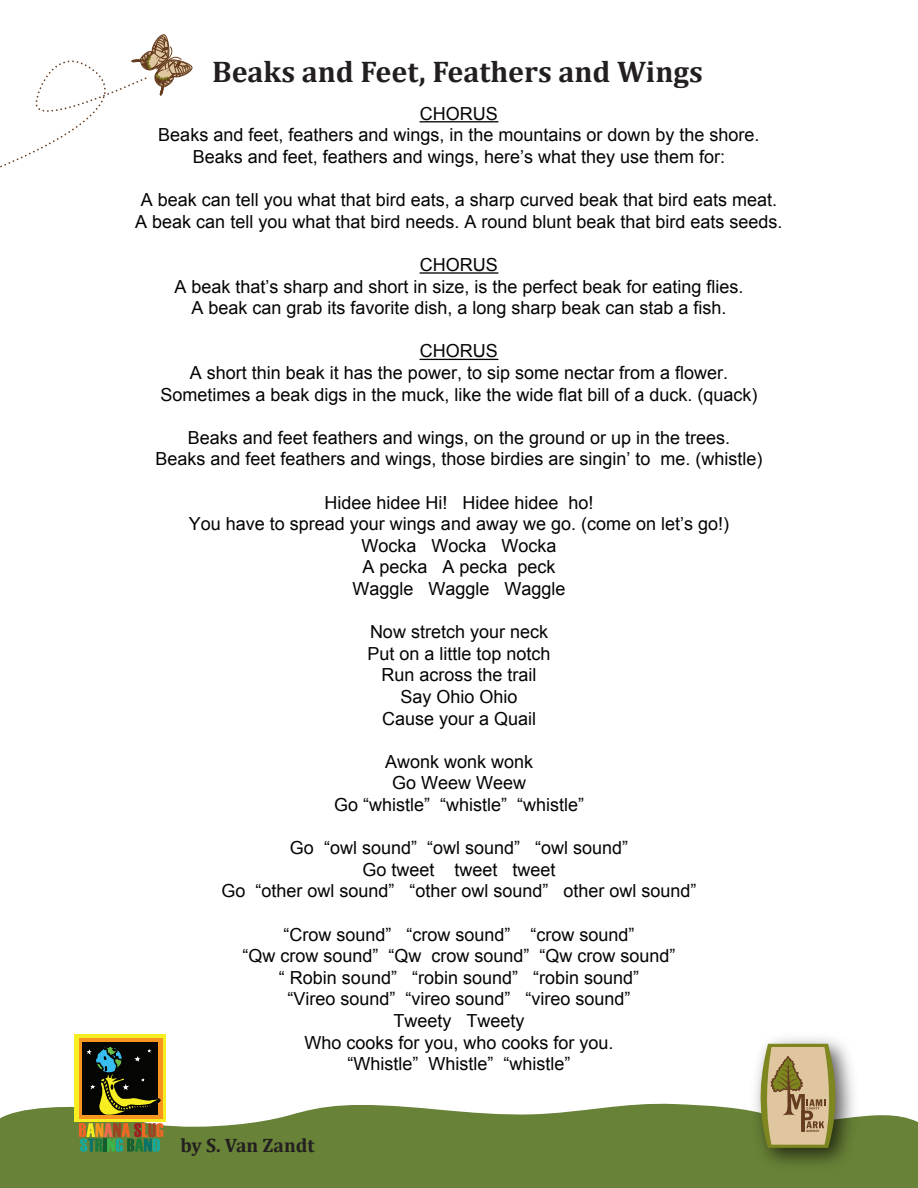
<style>
.page{position:relative;width:918px;height:1188px;background:#fff}
.page>*{position:absolute;margin:0;border:0;box-sizing:border-box;transform-origin:0 0}
.t1{font:700 30px "Cambria";color:#231f20}
.t2{font:700 19.5px "Cambria";color:#231f20}
.t3{font:18px/21.6px "Arial";color:#040503;text-align:center}
.t4{font:600 3.15px "Franklin Gothic";letter-spacing:.01em;color:#653c20}
</style>
<div class="page">
<svg style="left:0;top:1103px;width:918px;height:85px;background:#768e4a"></svg>
<img style="left:745px;top:1038px;width:119px;height:139px">
<svg style="left:761px;top:1044px;width:74px;height:104px;background:#b4a46f"></svg>
<svg style="left:0;top:34px;width:193px;height:134px"></svg>
<hr style="left:420px;top:121px;width:78px;height:1px;background:#040503">
<hr style="left:420px;top:272px;width:78px;height:2px;background:#040503">
<hr style="left:420px;top:359px;width:78px;height:1px;background:#040503">
<div style="left:74px;top:1034px;width:92px;height:88px;background:#f7ee22"></div>
<div style="left:79px;top:1038px;width:84px;height:81px;background:#f79520"></div>
<div style="left:82px;top:1042px;width:76px;height:73px;background:#050504"></div>
<svg style="left:87px;top:1046px;width:74px;height:69px"></svg>
<svg style="left:79px;top:1123px;width:84px;height:29px;background:#737c3f"></svg>
<h1 class="t1" style="left:212px;top:50px;width:492px">Beaks and Feet, Feathers and Wings</h1>
<p class="t3" style="left:158px;top:103px;width:603px">CHORUS<br>Beaks and feet, feathers and wings, in the mountains or down by the shore.<br>Beaks and feet, feathers and wings, here’s what they use them for:</p>
<p class="t3" style="left:135px;top:189px;width:649px">A beak can tell you what that bird eats, a sharp curved beak that bird eats meat.<br>A beak can tell you what that bird needs. A round blunt beak that bird eats seeds.</p>
<p class="t3" style="left:174px;top:254px;width:571px">CHORUS<br>A beak that’s sharp and short in size, is the perfect beak for eating flies.<br>A beak can grab its favorite dish, a long sharp beak can stab a fish.</p>
<p class="t3" style="left:160px;top:341px;width:599px">CHORUS<br>A short thin beak it has the power, to sip some nectar from a flower.<br>Sometimes a beak digs in the muck, like the wide flat bill of a duck. (quack)</p>
<p class="t3" style="left:155px;top:427px;width:609px">Beaks and feet feathers and wings, on the ground or up in the trees.<br>Beaks and feet feathers and wings, those birdies are singin’ to me. (whistle)</p>
<p class="t3" style="left:189px;top:492px;width:542px">Hidee hidee Hi! Hidee hidee ho!<br>You have to spread your wings and away we go. (come on let’s go!)<br>Wocka Wocka Wocka<br>A pecka A pecka peck<br>Waggle Waggle Waggle</p>
<p class="t3" style="left:367px;top:621px;width:185px">Now stretch your neck<br>Put on a little top notch<br>Run across the trail<br>Say Ohio Ohio<br>Cause your a Quail</p>
<p class="t3" style="left:334px;top:751px;width:252px">Awonk wonk wonk<br>Go Weew Weew<br>Go “whistle” “whistle” “whistle”</p>
<p class="t3" style="left:221px;top:837px;width:477px">Go “owl sound” “owl sound” “owl sound”<br>Go tweet tweet tweet<br>Go “other owl sound” “other owl sound” other owl sound”</p>
<p class="t3" style="left:243px;top:924px;width:435px">“Crow sound” “crow sound” “crow sound”<br>“Qw crow sound” “Qw crow sound” “Qw crow sound” “ Robin sound” “robin sound” “robin sound”<br>“Vireo sound” “vireo sound” “vireo sound”<br>Tweety Tweety<br>Who cooks for you, who cooks for you.<br>“Whistle” Whistle” “whistle”</p>
<p class="t2" style="left:180px;top:1131px;width:136px">by S. Van Zandt</p>
<p class="t4" style="left:806px;top:1129px;width:14px">DISTRICT</p>
</div>
